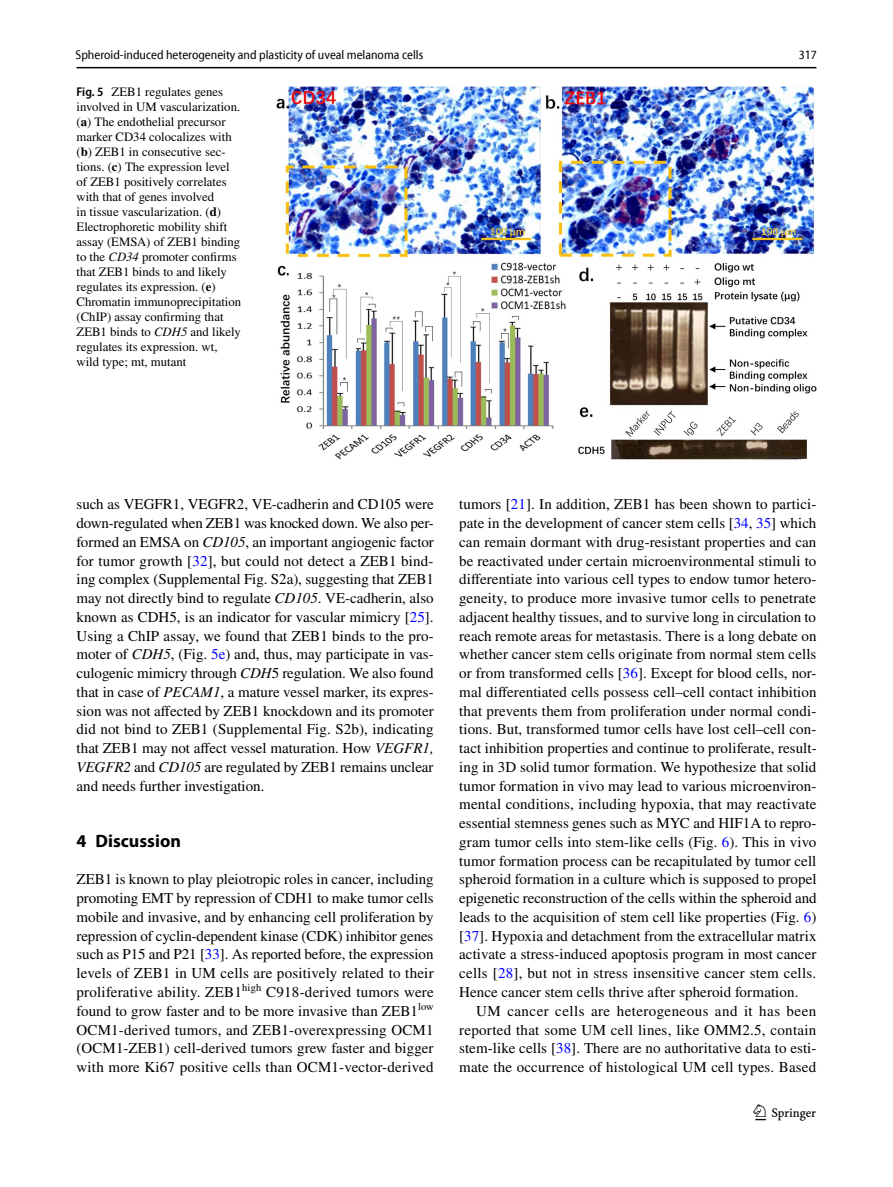
<style>
.page{position:relative;width:893px;height:1187px;background:#fff}
.page>*{position:absolute;margin:0;border:0;box-sizing:border-box;transform-origin:0 0}
.t1{font:22.5px "Springnew Regular 3";color:#000}
.t2{font:700 18px "Myriad Pro";color:#000}
.t3{font:15px/18.8px "STIX";letter-spacing:.005em;color:#000;text-align:justify}
.t4{font:12.75px/15px "STIX";color:#000}
.t5{font:semi-condensed 12.75px "Myriad Pro Unic";color:#000}
.s1{font-family:"Myriad Pro";font-weight:600;font-stretch:semi-condensed}
.s2{font-weight:700}
.s3{font-style:italic}
.s4{color:#00f}
</style>
<div class="page">
<hr style="left:77px;top:67px;width:739px;height:1px;background:#000">
<img style="left:276px;top:87px;width:540px;height:372px">
<p class="t5" style="left:76px;top:50px;width:349px">Spheroid-induced heterogeneity and plasticity of uveal melanoma cells</p>
<p class="t5" style="left:799px;top:50px;width:20px">317</p>
<p class="t4" style="left:77px;top:85px;width:166px"><span class="s1">Fig. 5</span> ZEB1 regulates genes involved in UM vascularization. (<span class="s2">a</span>) The endothelial precursor marker CD34 colocalizes with (<span class="s2">b</span>) ZEB1 in consecutive sec&shy;tions. (<span class="s2">c</span>) The expression level of ZEB1 positively correlates with that of genes involved<br>in tissue vascularization. (<span class="s2">d</span>)<br>Electrophoretic mobility shift assay (EMSA) of ZEB1 binding to the <span class="s3">CD34</span> promoter confirms that ZEB1 binds to and likely regulates its expression. (<span class="s2">e</span>)<br>Chromatin immunoprecipitation (ChIP) assay confirming that<br>ZEB1 binds to <span class="s3">CDH5</span> and likely regulates its expression. wt, wild type; mt, mutant</p>
<p class="t3" style="left:77px;top:496px;width:359px">such as VEGFR1, VEGFR2, VE-cadherin and CD105 were down-regulated when ZEB1 was knocked down. We also per&shy;formed an EMSA on <span class="s3">CD105</span>, an important angiogenic factor for tumor growth [<span class="s4">32</span>], but could not detect a ZEB1 bind&shy;ing complex (Supplemental Fig. S2a), suggesting that ZEB1 may not directly bind to regulate <span class="s3">CD105</span>. VE-cadherin, also known as CDH5, is an indicator for vascular mimicry [<span class="s4">25</span>].<br>Using a ChIP assay, we found that ZEB1 binds to the pro&shy;moter of <span class="s3">CDH5</span>, (Fig. <span class="s4">5e</span>) and, thus, may participate in vas&shy;culogenic mimicry through <span class="s3">CDH</span>5 regulation. We also found that in case of <span class="s3">PECAM1</span>, a mature vessel marker, its expres&shy;sion was not affected by ZEB1 knockdown and its promoter did not bind to ZEB1 (Supplemental Fig. S2b), indicating that ZEB1 may not affect vessel maturation. How <span class="s3">VEGFR1, VEGFR2</span> and <span class="s3">CD105</span> are regulated by ZEB1 remains unclear and needs further investigation.</p>
<p class="t2" style="left:77px;top:829px;width:106px">4 Discussion</p>
<p class="t3" style="left:77px;top:871px;width:359px">ZEB1 is known to play pleiotropic roles in cancer, including promoting EMT by repression of CDH1 to make tumor cells mobile and invasive, and by enhancing cell proliferation by repression of cyclin-dependent kinase (CDK) inhibitor genes such as P15 and P21 [<span class="s4">33</span>]. As reported before, the expression levels of ZEB1 in UM cells are positively related to their proliferative ability. ZEB1<sup>high</sup> C918-derived tumors were found to grow faster and to be more invasive than ZEB1<sup>low </sup>OCM1-derived tumors, and ZEB1-overexpressing OCM1 (OCM1-ZEB1) cell-derived tumors grew faster and bigger with more Ki67 positive cells than OCM1-vector-derived</p>
<p class="t3" style="left:459px;top:496px;width:359px">tumors [<span class="s4">21</span>]. In addition, ZEB1 has been shown to partici&shy;pate in the development of cancer stem cells [<span class="s4">34</span>, <span class="s4">35</span>] which can remain dormant with drug-resistant properties and can be reactivated under certain microenvironmental stimuli to differentiate into various cell types to endow tumor hetero&shy;geneity, to produce more invasive tumor cells to penetrate adjacent healthy tissues, and to survive long in circulation to reach remote areas for metastasis. There is a long debate on whether cancer stem cells originate from normal stem cells or from transformed cells [<span class="s4">36</span>]. Except for blood cells, nor&shy;mal differentiated cells possess cell–cell contact inhibition that prevents them from proliferation under normal condi&shy;tions. But, transformed tumor cells have lost cell–cell con&shy;tact inhibition properties and continue to proliferate, result&shy;ing in 3D solid tumor formation. We hypothesize that solid tumor formation in vivo may lead to various microenviron&shy;mental conditions, including hypoxia, that may reactivate essential stemness genes such as MYC and HIF1A to repro&shy;gram tumor cells into stem-like cells (Fig. <span class="s4">6</span>). This in vivo tumor formation process can be recapitulated by tumor cell spheroid formation in a culture which is supposed to propel epigenetic reconstruction of the cells within the spheroid and leads to the acquisition of stem cell like properties (Fig. <span class="s4">6</span>) [<span class="s4">37</span>]. Hypoxia and detachment from the extracellular matrix activate a stress-induced apoptosis program in most cancer cells [<span class="s4">28</span>], but not in stress insensitive cancer stem cells.<br>Hence cancer stem cells thrive after spheroid formation.</p>
<p class="t3" style="left:459px;top:1002px;width:359px;text-indent:17px">UM cancer cells are heterogeneous and it has been reported that some UM cell lines, like OMM2.5, contain stem-like cells [<span class="s4">38</span>]. There are no authoritative data to esti&shy;mate the occurrence of histological UM cell types. Based</p>
<h1 class="t1" style="left:755px;top:1104px;width:62px">1 3</h1>
</div>
